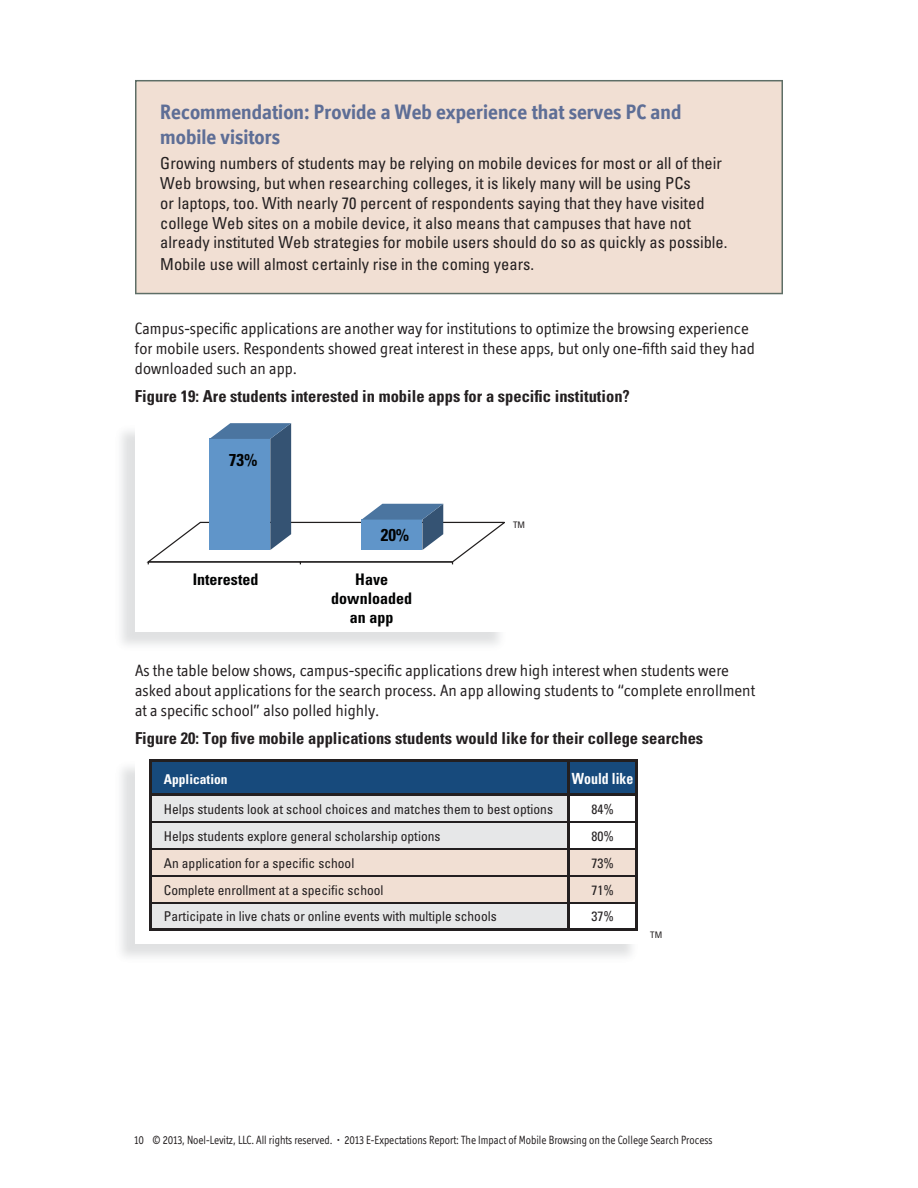
<style>
.page{position:relative;width:918px;height:1188px;background:#fff}
.page>*{position:absolute;margin:0;border:0;box-sizing:border-box;transform-origin:0 0}
.t1{font:700 21px/25.2px "Officina Display ITC";color:#5e6e96}
.t2{font:700 condensed 17.25px "Univers";color:#010202}
.t3{font:condensed 16.5px/19.8px "Univers";color:#231f20}
.t4{font:16.5px/19.8px "Officina Display ITC";color:#231f20}
.t5{font:700 condensed 16.5px "Univers";color:#231f20}
.t6{font:700 condensed 15.9px/19.2px "Univers";color:#010202;text-align:center}
.t7{font:700 condensed 15.3px "Univers";color:#fff;scale:.9 1}
.t8{font:condensed 13.5px "Univers";color:#231f20}
.t9{font:700 condensed 13.5px "Univers";color:#fff}
.t10{font:12px "Officina Display ITC";color:#231f20;scale:.9 1}
.t11{font:condensed 9px "Univers";color:#231f20}
</style>
<div class="page">
<div style="left:135px;top:80px;width:648px;height:214px;background:#f1dfd3"></div>
<svg style="left:146px;top:423px;width:359px;height:141px"></svg>
<svg style="left:152px;top:762px;width:483px;height:167px;background:#bbc0c6"></svg>
<hr style="left:149px;top:762px;width:3px;height:32px;background:#231f20">
<hr style="left:149px;top:760px;width:420px;height:2px;background:#231f20">
<hr style="left:149px;top:794px;width:420px;height:2px;background:#231f20">
<hr style="left:149px;top:796px;width:3px;height:107px;background:#231f20">
<hr style="left:152px;top:821px;width:417px;height:1px;background:#231f20">
<hr style="left:152px;top:848px;width:417px;height:1px;background:#231f20">
<hr style="left:152px;top:875px;width:417px;height:1px;background:#231f20">
<hr style="left:152px;top:902px;width:417px;height:1px;background:#231f20">
<hr style="left:149px;top:903px;width:3px;height:26px;background:#231f20">
<hr style="left:149px;top:929px;width:420px;height:2px;background:#231f20">
<hr style="left:569px;top:760px;width:69px;height:2px;background:#231f20">
<hr style="left:635px;top:762px;width:3px;height:32px;background:#231f20">
<hr style="left:569px;top:794px;width:69px;height:2px;background:#231f20">
<hr style="left:635px;top:796px;width:3px;height:133px;background:#231f20">
<hr style="left:569px;top:929px;width:69px;height:2px;background:#231f20">
<hr style="left:568px;top:762px;width:2px;height:32px;background:#231f20">
<hr style="left:568px;top:796px;width:2px;height:25px;background:#231f20">
<hr style="left:568px;top:822px;width:2px;height:26px;background:#231f20">
<hr style="left:568px;top:849px;width:2px;height:26px;background:#231f20">
<hr style="left:568px;top:876px;width:2px;height:26px;background:#231f20">
<hr style="left:568px;top:903px;width:2px;height:26px;background:#231f20">
<hr style="left:569px;top:821px;width:66px;height:1px;background:#231f20">
<hr style="left:569px;top:848px;width:66px;height:1px;background:#231f20">
<hr style="left:569px;top:875px;width:66px;height:1px;background:#231f20">
<hr style="left:569px;top:902px;width:66px;height:1px;background:#231f20">
<p class="t1" style="left:160px;top:101px;width:523px">Recommendation: Provide a Web experience that serves PC and mobile visitors</p>
<p class="t3" style="left:160px;top:155px;width:569px">Growing numbers of students may be relying on mobile devices for most or all of their Web browsing, but when researching colleges, it is likely many will be using PCs<br>or laptops, too. With nearly 70 percent of respondents saying that they have visited college Web sites on a mobile device, it also means that campuses that have not already instituted Web strategies for mobile users should do so as quickly as possible.</p>
<p class="t3" style="left:160px;top:256px;width:375px">Mobile use will almost certainly rise in the coming years.</p>
<p class="t4" style="left:135px;top:320px;width:621px">Campus-specific applications are another way for institutions to optimize the browsing experience for mobile users. Respondents showed great interest in these apps, but only one-fifth said they had downloaded such an app.</p>
<p class="t5" style="left:135px;top:390px;width:496px">Figure 19: Are students interested in mobile apps for a specific institution?</p>
<p class="t2" style="left:229px;top:454px;width:30px">73%</p>
<p class="t2" style="left:381px;top:529px;width:30px">20%</p>
<p class="t6" style="left:193px;top:572px;width:67px">Interested</p>
<p class="t6" style="left:331px;top:572px;width:82px">Have downloaded an app</p>
<p class="t11" style="left:513px;top:522px;width:13px">TM</p>
<p class="t4" style="left:135px;top:662px;width:622px">As the table below shows, campus-specific applications drew high interest when students were asked about applications for the search process. An app allowing students to “complete enrollment at a specific school” also polled highly.</p>
<p class="t5" style="left:135px;top:732px;width:570px">Figure 20: Top five mobile applications students would like for their college searches</p>
<p class="t9" style="left:164px;top:774px;width:65px">Application</p>
<p class="t7" style="left:572px;top:773px;width:70px">Would like</p>
<p class="t8" style="left:164px;top:804px;width:391px">Helps students look at school choices and matches them to best options</p>
<p class="t8" style="left:591px;top:804px;width:24px">84%</p>
<p class="t8" style="left:164px;top:831px;width:278px">Helps students explore general scholarship options</p>
<p class="t8" style="left:591px;top:831px;width:24px">80%</p>
<p class="t8" style="left:164px;top:858px;width:192px">An application for a specific school</p>
<p class="t8" style="left:591px;top:858px;width:24px">73%</p>
<p class="t8" style="left:164px;top:885px;width:221px">Complete enrollment at a specific school</p>
<p class="t8" style="left:591px;top:885px;width:24px">71%</p>
<p class="t8" style="left:164px;top:912px;width:334px">Participate in live chats or online events with multiple schools</p>
<p class="t8" style="left:591px;top:912px;width:24px">37%</p>
<p class="t11" style="left:650px;top:932px;width:13px">TM</p>
<p class="t10" style="left:134px;top:1135px;width:644px">10 © 2013, Noel-Levitz, LLC. All rights reserved. • 2013 E-Expectations Report: The Impact of Mobile Browsing on the College Search Process</p>
</div>
